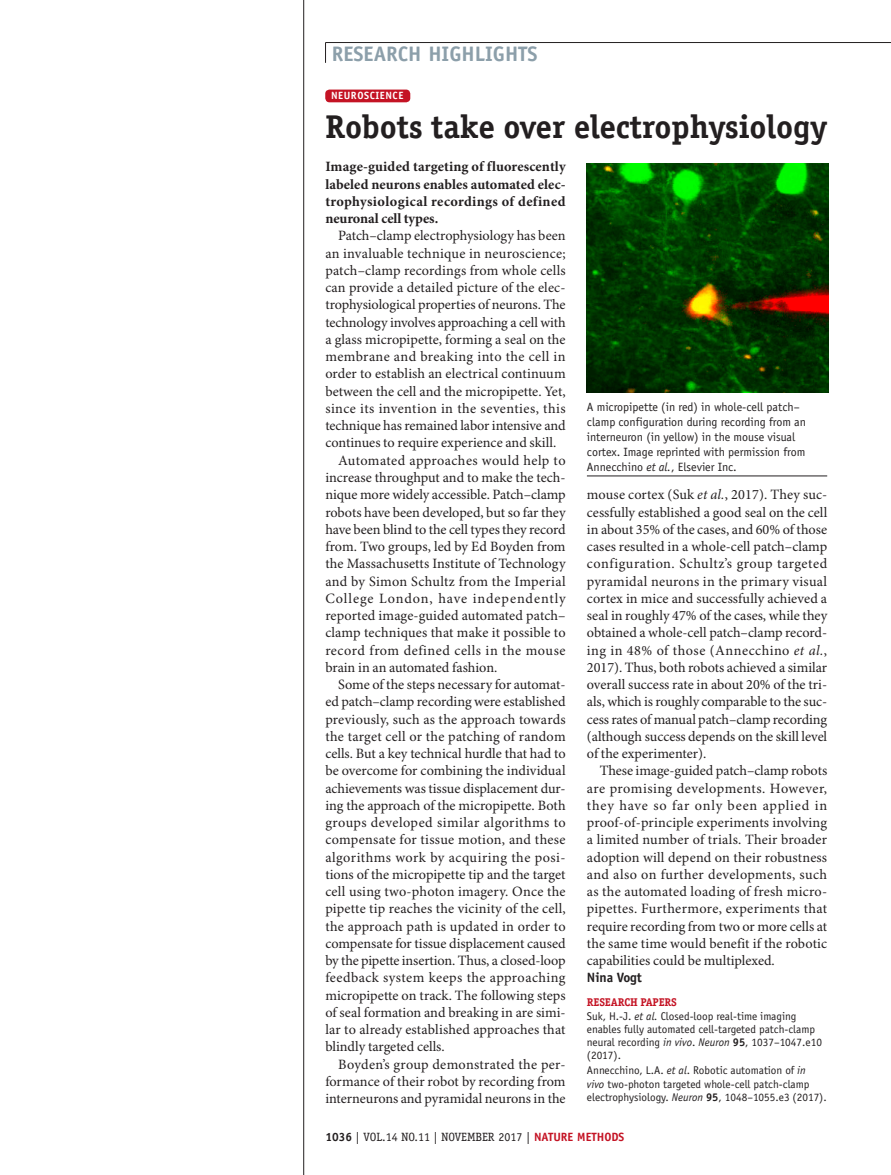
<style>
.page{position:relative;width:891px;height:1175px;background:#fff}
.page>*{position:absolute;margin:0;border:0;box-sizing:border-box;transform-origin:0 0}
.HEAD_large__serif{font:700 33px "Officina Serif Std";letter-spacing:-.005em;color:#231f20}
.t1{font:700 21px "Officina Sans Std";color:#8c9faa}
.TEXT_indent{font:14.25px/17.2px "Minion Pro";color:#231f20;text-align:justify}
.TEXT_1st{font:700 14.25px/17.2px "Minion Pro";letter-spacing:.02em;color:#231f20;text-align:justify}
.AUTHOR_res_high{font:700 13.5px "Officina Sans Std";letter-spacing:-.005em;color:#231f20}
.CAPTION_figure_rule{font:12px/15px "Officina Sans Std";color:#231f20}
.t2{font:12px "Officina Serif Std";color:#231f20}
.TEXT_refs_links{font:11.25px/13.2px "Officina Sans Std";color:#231f20}
.SUBHEAD_refs_links{font:700 11.25px "Officina Serif Std";letter-spacing:-.015em;color:#c41324}
.t3{font:700 10.5px "Officina Sans Std";letter-spacing:.05em;color:#fff}
.s1{font-style:italic}
.s2{font-weight:700}
.s3{font-family:"Officina Sans Std";font-weight:700}
.s4{font-family:"Officina Sans Std";font-weight:700;color:#c41324}
</style>
<div class="page">
<svg style="left:325px;top:43px;width:1px;height:20px"></svg>
<hr style="left:325px;top:42px;width:566px;height:1px;background:#231f20">
<hr style="left:303px;top:0;width:1px;height:1174px;background:#231f20">
<div style="left:325px;top:90px;width:85px;height:12px;background:#c41324;border-radius:4px"></div>
<img style="left:587px;top:164px;width:241px;height:228px">
<hr style="left:587px;top:475px;width:240px;height:1px;background:#231f20">
<h2 class="t1" style="left:332px;top:41px;width:207px">RESEARCH HIGHLIGHTS</h2>
<p class="t3" style="left:331px;top:89px;width:74px">NEUROSCIENCE</p>
<p class="HEAD_large__serif" style="left:325px;top:106px;width:503px">Robots take over electrophysiology</p>
<p class="TEXT_1st" style="left:325px;top:159px;width:242px">Image-guided targeting of fluorescently labeled neurons enables automated elec&shy;trophysiological recordings of defined neuronal cell types.</p>
<p class="TEXT_indent" style="left:325px;top:228px;width:242px;text-indent:13px">Patch–clamp electrophysiology has been an invaluable technique in neuroscience; patch–clamp recordings from whole cells can provide a detailed picture of the elec&shy;trophysiological properties of neurons. The technology involves approaching a cell with a glass micropipette, forming a seal on the membrane and breaking into the cell in order to establish an electrical continuum between the cell and the micropipette. Yet, since its invention in the seventies, this technique has remained labor intensive and continues to require experience and skill.</p>
<p class="TEXT_indent" style="left:325px;top:452px;width:242px;text-indent:13px">Automated approaches would help to increase throughput and to make the tech&shy;nique more widely accessible. Patch–clamp robots have been developed, but so far they have been blind to the cell types they record from. Two groups, led by Ed Boyden from the Massachusetts Institute of Technology and by Simon Schultz from the Imperial College London, have independently reported image-guided automated patch– clamp techniques that make it possible to record from defined cells in the mouse brain in an automated fashion.</p>
<p class="TEXT_indent" style="left:325px;top:676px;width:242px;text-indent:13px">Some of the steps necessary for automat&shy;ed patch–clamp recording were established previously, such as the approach towards the target cell or the patching of random cells. But a key technical hurdle that had to be overcome for combining the individual achievements was tissue displacement dur&shy;ing the approach of the micropipette. Both groups developed similar algorithms to compensate for tissue motion, and these algorithms work by acquiring the posi&shy;tions of the micropipette tip and the target cell using two-photon imagery. Once the pipette tip reaches the vicinity of the cell, the approach path is updated in order to compensate for tissue displacement caused by the pipette insertion. Thus, a closed-loop feedback system keeps the approaching micropipette on track. The following steps of seal formation and breaking in are simi&shy;lar to already established approaches that blindly targeted cells.</p>
<p class="TEXT_indent" style="left:325px;top:1056px;width:242px;text-indent:13px">Boyden’s group demonstrated the per&shy;formance of their robot by recording from interneurons and pyramidal neurons in the</p>
<p class="CAPTION_figure_rule" style="left:587px;top:400px;width:221px">A micropipette (in red) in whole-cell patch– clamp configuration during recording from an interneuron (in yellow) in the mouse visual cortex. Image reprinted with permission from Annecchino <span class="s1">et al.</span>, Elsevier Inc.</p>
<p class="TEXT_indent" style="left:587px;top:486px;width:242px">mouse cortex (Suk <span class="s1">et al.</span>, 2017). They suc&shy;cessfully established a good seal on the cell in about 35% of the cases, and 60% of those cases resulted in a whole-cell patch–clamp configuration. Schultz’s group targeted pyramidal neurons in the primary visual cortex in mice and successfully achieved a seal in roughly 47% of the cases, while they obtained a whole-cell patch–clamp record&shy;ing in 48% of those (Annecchino <span class="s1">et al.</span>, 2017). Thus, both robots achieved a similar overall success rate in about 20% of the tri&shy;als, which is roughly comparable to the suc&shy;cess rates of manual patch–clamp recording (although success depends on the skill level of the experimenter).</p>
<p class="TEXT_indent" style="left:587px;top:762px;width:242px;text-indent:13px">These image-guided patch–clamp robots are promising developments. However, they have so far only been applied in proof-of-principle experiments involving a limited number of trials. Their broader adoption will depend on their robustness and also on further developments, such as the automated loading of fresh micro&shy;pipettes. Furthermore, experiments that require recording from two or more cells at the same time would benefit if the robotic capabilities could be multiplexed.</p>
<p class="AUTHOR_res_high" style="left:587px;top:969px;width:57px">Nina Vogt</p>
<p class="SUBHEAD_refs_links" style="left:587px;top:995px;width:92px">RESEARCH PAPERS</p>
<p class="TEXT_refs_links" style="left:587px;top:1009px;width:237px">Suk, H.-J. <span class="s1">et al.</span> Closed-loop real-time imaging enables fully automated cell-targeted patch-clamp neural recording <span class="s1">in vivo</span>. <span class="s1">Neuron</span> <span class="s2">95</span>, 1037–1047.e10 (2017).</p>
<p class="TEXT_refs_links" style="left:587px;top:1064px;width:241px">Annecchino, L.A. <span class="s1">et al</span>. Robotic automation of <span class="s1">in<br>vivo</span> two-photon targeted whole-cell patch-clamp electrophysiology. <span class="s1">Neuron</span> <span class="s2">95</span>, 1048–1055.e3 (2017).</p>
<p class="t2" style="left:325px;top:1130px;width:301px"><span class="s3">1036</span> | VOL.14 NO.11 | NOVEMBER 2017 | <span class="s4">NATURE METHODS</span></p>
</div>
